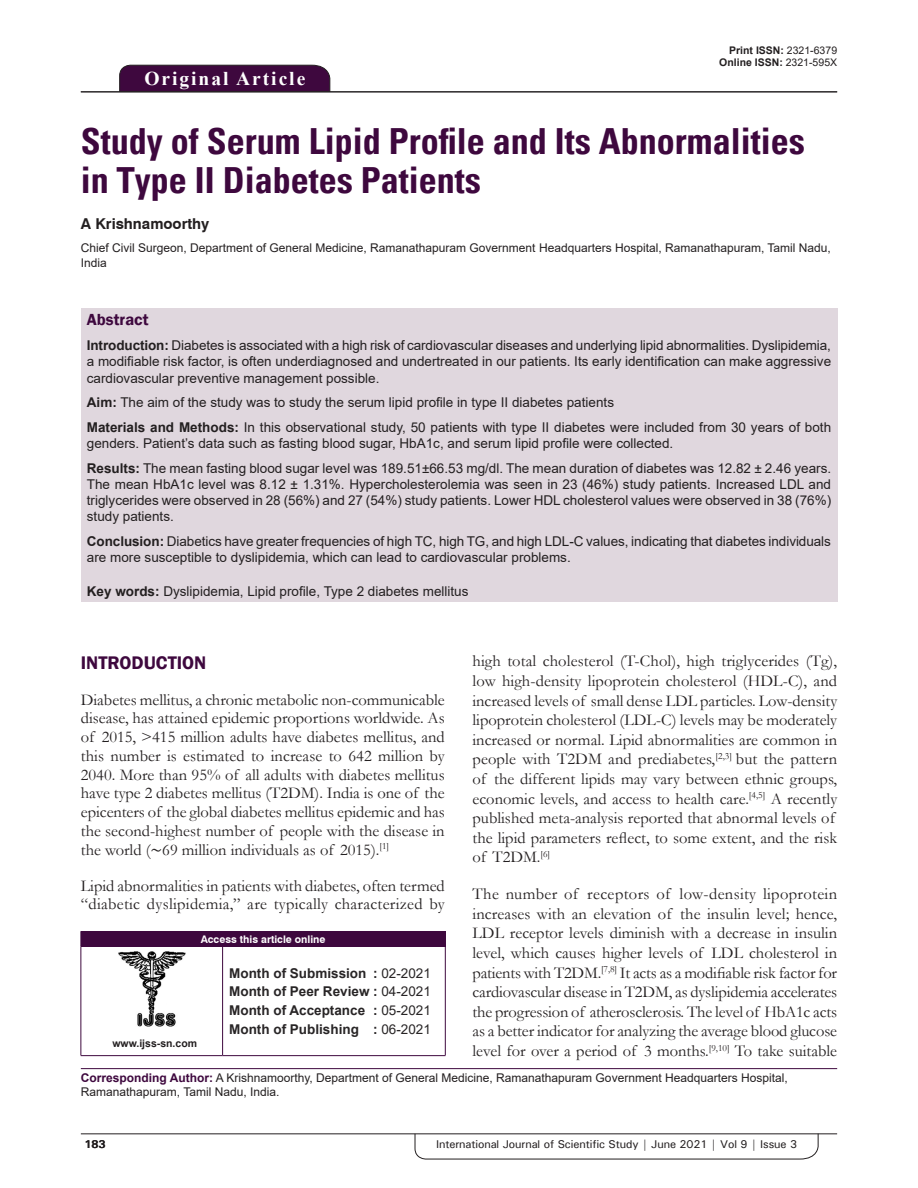
<style>
.page{position:relative;width:918px;height:1188px;background:#fff}
.page>*{position:absolute;margin:0;border:0;box-sizing:border-box;transform-origin:0 0}
.AT{font:700 condensed 36px/39px "Univers";color:#3e083e}
.AH{font:700 19.5px "Times New Roman";letter-spacing:.1em;color:#fff}
.t1{font:600 18.75px "Franklin Gothic";color:#3e083e}
.TX{font:16.5px/19.6px "Garamond";color:#231f20}
.ABSH{font:600 16.5px "Franklin Gothic";color:#3e083e}
.AU{font:700 15px "Swiss 721 BT";color:#231f20}
.ABS{font:13.5px/16.2px "Arial";color:#231f20;text-align:justify}
.HIS{font:700 13.5px/18.8px "Arial";color:#282526;text-align:justify}
.KWD{font:13.5px "Arial";color:#231f20}
.ADD{font:12px/14.4px "Arial";color:#231f20}
.AFF{font:12px/14.4px "Arial";color:#231f20}
.RF{font:500 11.25px "Univers";letter-spacing:-.01em;color:#231f20}
.t2{font:700 11.25px "Univers";color:#231f20}
.DOI{font:700 10.5px "Arial";color:#231f20}
.AAO{font:700 10.5px "Swiss 721 BT";color:#fff}
.Web{font:700 10.5px "Arial";color:#231f20}
.s1{font-weight:400}
.s2{font-weight:700}
.s3{font-family:"Cambria Math"}
.s4{font-weight:700;color:#3e083e}
</style>
<div class="page">
<svg style="left:415px;top:1133px;width:404px;height:26px"></svg>
<hr style="left:81px;top:1134px;width:756px;height:1px;background:#231f20">
<div style="left:119px;top:65px;width:211px;height:26px;background:#3e083e"></div>
<hr style="left:81px;top:91px;width:756px;height:1px;background:#231f20">
<div style="left:81px;top:308px;width:756px;height:294px;background:#e0d7de"></div>
<div style="left:81px;top:931px;width:364px;height:15px;background:#3e083e"></div>
<svg style="left:445px;top:931px;width:1px;height:15px"></svg>
<hr style="left:81px;top:946px;width:142px;height:1px;background:#3e083e">
<hr style="left:81px;top:947px;width:1px;height:108px;background:#3e083e">
<hr style="left:223px;top:946px;width:223px;height:1px;background:#3e083e">
<hr style="left:222px;top:947px;width:1px;height:108px;background:#3e083e">
<hr style="left:445px;top:947px;width:1px;height:108px;background:#3e083e">
<hr style="left:223px;top:1055px;width:223px;height:1px;background:#3e083e">
<hr style="left:81px;top:1055px;width:142px;height:1px;background:#3e083e">
<img style="left:118px;top:951px;width:68px;height:76px">
<hr style="left:81px;top:1068px;width:756px;height:1px;background:#3e083e">
<p class="AH" style="left:144px;top:64px;width:162px">Original Article</p>
<p class="DOI" style="left:729px;top:42px;width:109px">Print ISSN: <span class="s1">2321-6379</span></p>
<p class="DOI" style="left:719px;top:55px;width:119px">Online ISSN: <span class="s1">2321-595X</span></p>
<p class="AT" style="left:81px;top:122px;width:725px">Study of Serum Lipid Profile and Its Abnormalities in Type II Diabetes Patients</p>
<p class="AU" style="left:81px;top:215px;width:130px">A Krishnamoorthy</p>
<p class="AFF" style="left:81px;top:241px;width:752px">Chief Civil Surgeon, Department of General Medicine, Ramanathapuram Government Headquarters Hospital, Ramanathapuram, Tamil Nadu,<br>India</p>
<p class="ABSH" style="left:87px;top:310px;width:63px">Abstract</p>
<p class="ABS" style="left:87px;top:337px;width:746px"><span class="s2">Introduction:</span> Diabetes is associated with a high risk of cardiovascular diseases and underlying lipid abnormalities. Dyslipidemia, a modifiable risk factor, is often underdiagnosed and undertreated in our patients. Its early identification can make aggressive cardiovascular preventive management possible.</p>
<p class="ABS" style="left:87px;top:394px;width:529px"><span class="s2">Aim:</span> The aim of the study was to study the serum lipid profile in type II diabetes patients</p>
<p class="ABS" style="left:87px;top:419px;width:746px"><span class="s2">Materials and Methods:</span> In this observational study, 50 patients with type II diabetes were included from 30 years of both genders. Patient’s data such as fasting blood sugar, HbA1c, and serum lipid profile were collected.</p>
<p class="ABS" style="left:87px;top:460px;width:746px"><span class="s2">Results:</span> The mean fasting blood sugar level was 189.51±66.53 mg/dl. The mean duration of diabetes was 12.82 ± 2.46 years.<br>The mean HbA1c level was 8.12 ± 1.31%. Hypercholesterolemia was seen in 23 (46%) study patients. Increased LDL and triglycerides were observed in 28 (56%) and 27 (54%) study patients. Lower HDL cholesterol values were observed in 38 (76%) study patients.</p>
<p class="ABS" style="left:87px;top:533px;width:746px"><span class="s2">Conclusion:</span> Diabetics have greater frequencies of high TC, high TG, and high LDL-C values, indicating that diabetes individuals are more susceptible to dyslipidemia, which can lead to cardiovascular problems.</p>
<p class="KWD" style="left:87px;top:582px;width:383px"><span class="s2">Key words:</span> Dyslipidemia, Lipid profile, Type 2 diabetes mellitus</p>
<p class="TX" style="left:473px;top:651px;width:366px">high total cholesterol (T-Chol), high triglycerides (Tg), low high-density lipoprotein cholesterol (HDL-C), and increased levels of small dense LDL particles. Low-density lipoprotein cholesterol (LDL-C) levels may be moderately increased or normal. Lipid abnormalities are common in people with T2DM and prediabetes,<sup>[2,3]</sup> but the pattern of the different lipids may vary between ethnic groups, economic levels, and access to health care.<sup>[4,5]</sup> A recently published meta-analysis reported that abnormal levels of the lipid parameters reflect, to some extent, and the risk of T2DM.<sup>[6]</sup></p>
<p class="TX" style="left:473px;top:884px;width:366px;text-align:justify">The number of receptors of low-density lipoprotein increases with an elevation of the insulin level; hence, LDL receptor levels diminish with a decrease in insulin level, which causes higher levels of LDL cholesterol in patients with T2DM.<sup>[7,8]</sup> It acts as a modifiable risk factor for cardiovascular disease in T2DM, as dyslipidemia accelerates the progression of atherosclerosis. The level of HbA1c acts as a better indicator for analyzing the average blood glucose level for over a period of 3 months.<sup>[9,10]</sup> To take suitable</p>
<h1 class="t1" style="left:81px;top:651px;width:127px">INTRODUCTION</h1>
<p class="TX" style="left:81px;top:690px;width:365px;line-height:18.8px;text-align:justify">Diabetes mellitus, a chronic metabolic non-communicable disease, has attained epidemic proportions worldwide. As of 2015, &gt;415 million adults have diabetes mellitus, and this number is estimated to increase to 642 million by 2040. More than 95% of all adults with diabetes mellitus have type 2 diabetes mellitus (T2DM). India is one of the epicenters of the global diabetes mellitus epidemic and has the second-highest number of people with the disease in the world (<span class="s3">∼</span>69 million individuals as of 2015).<sup>[1]</sup></p>
<p class="TX" style="left:81px;top:876px;width:366px;line-height:18.8px">Lipid abnormalities in patients with diabetes, often termed “diabetic dyslipidemia,” are typically characterized by</p>
<p class="AAO" style="left:201px;top:933px;width:126px">Access this article online</p>
<p class="HIS" style="left:229px;top:964px;width:203px">Month of Submission : <span class="s1">02-2021<br></span>Month of Peer Review : <span class="s1">04-2021<br></span>Month of Acceptance : <span class="s1">05-2021<br></span>Month of Publishing : <span class="s1">06-2021</span></p>
<p class="ADD" style="left:81px;top:1070px;width:708px"><span class="s4">Corresponding Author:</span> A Krishnamoorthy, Department of General Medicine, Ramanathapuram Government Headquarters Hospital,<br>Ramanathapuram, Tamil Nadu, India.</p>
<p class="Web" style="left:112px;top:1036px;width:86px">www.ijss-sn.com</p>
<p class="t2" style="left:84px;top:1137px;width:23px">183</p>
<p class="RF" style="left:436px;top:1137px;width:362px">International Journal of Scientific Study | June 2021 | Vol 9 | Issue 3</p>
</div>
